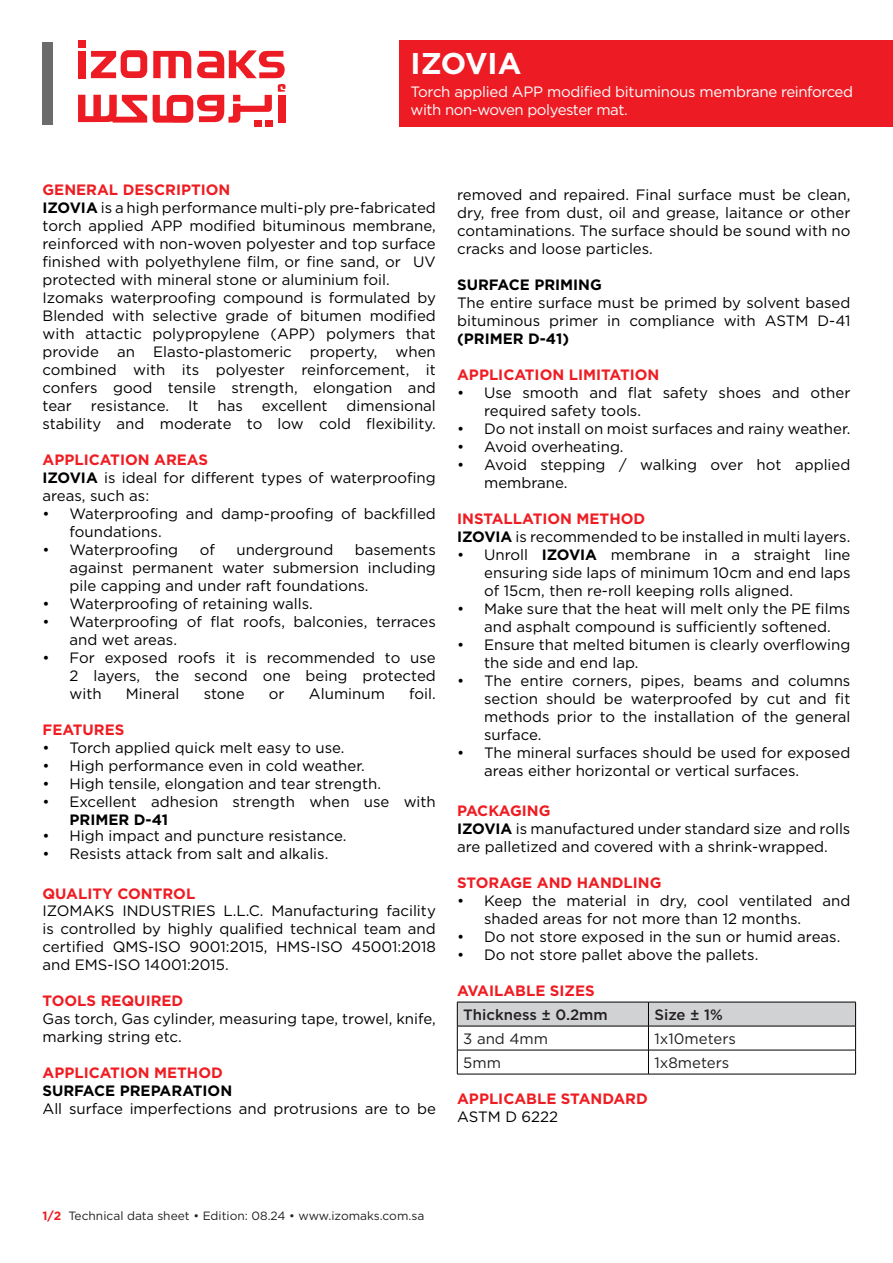
<style>
.page{position:relative;width:893px;height:1263px;background:#fff}
.page>*{position:absolute;margin:0;border:0;box-sizing:border-box;transform-origin:0 0}
.t1{font:700 30px "Gotham";color:#fff}
.t2{font:15px/18px "Gotham";color:#000}
.t3{font:700 15px "Gotham";color:#ee1d23}
.t4{font:15px/18px "Gotham";letter-spacing:-.03em;color:#fff}
.t5{font:700 15px "Gotham";color:#000}
.t6{font:15px "Gotham";color:#231f20}
.t7{font:500 15px "Gotham";color:#231f20}
.t8{font:12px "Gotham";color:#231f20}
.s1{font-weight:700}
.s2{font-weight:700;color:#ee1d23}
</style>
<div class="page">
<div style="left:43px;top:43px;width:10px;height:82px;background:#6a6c6c"></div>
<svg style="left:278px;top:84px;width:8px;height:8px"></svg>
<svg style="left:78px;top:95px;width:69px;height:28px"></svg>
<svg style="left:153px;top:51px;width:38px;height:27px"></svg>
<svg style="left:197px;top:50px;width:88px;height:28px"></svg>
<svg style="left:91px;top:50px;width:56px;height:28px"></svg>
<div style="left:278px;top:95px;width:7px;height:28px;background:#ed1c24"></div>
<div style="left:78px;top:51px;width:7px;height:27px;background:#ed1c24"></div>
<div style="left:78px;top:41px;width:7px;height:7px;background:#ed1c24"></div>
<svg style="left:153px;top:95px;width:119px;height:28px"></svg>
<div style="left:254px;top:120px;width:8px;height:7px;background:#ed1c24"></div>
<div style="left:265px;top:120px;width:8px;height:7px;background:#ed1c24"></div>
<div style="left:400px;top:41px;width:493px;height:86px;background:#ed1c24"></div>
<svg style="left:457px;top:1002px;width:399px;height:72px"></svg>
<hr style="left:457px;top:1074px;width:191px;height:1px;background:#000">
<hr style="left:648px;top:1074px;width:208px;height:1px;background:#000">
<p class="t1" style="left:411px;top:44px;width:112px">IZOVIA</p>
<p class="t4" style="left:411px;top:82px;width:444px">Torch applied APP modified bituminous membrane reinforced with non-woven polyester mat.</p>
<p class="t3" style="left:43px;top:180px;width:189px">GENERAL DESCRIPTION</p>
<p class="t2" style="left:43px;top:198px;width:395px;text-align:justify"><span class="s1">IZOVIA</span> is a high performance multi-ply pre-fabricated torch applied APP modified bituminous membrane, reinforced with non-woven polyester and top surface finished with polyethylene film, or fine sand, or UV protected with mineral stone or aluminium foil.</p>
<p class="t2" style="left:43px;top:288px;width:395px;text-align:justify">Izomaks waterproofing compound is formulated by Blended with selective grade of bitumen modified with attactic polypropylene (APP) polymers that provide an Elasto-plastomeric property, when combined with its polyester reinforcement, it confers good tensile strength, elongation and tear</p>
<p class="t2" style="left:43px;top:396px;width:395px;text-align:right">dimensional<br>stability and moderate to low cold flexibility.</p>
<p class="t3" style="left:43px;top:450px;width:167px">APPLICATION AREAS</p>
<p class="t2" style="left:43px;top:468px;width:395px"><span class="s1">IZOVIA</span> is ideal for different types of waterproofing areas, such as:</p>
<p class="t2" style="left:70px;top:504px;width:368px;text-indent:-27px">• Waterproofing and damp-proofing of backfilled foundations.</p>
<p class="t2" style="left:43px;top:540px;width:137px">• Waterproofing</p>
<p class="t2" style="left:200px;top:540px;width:17px">of</p>
<p class="t2" style="left:236px;top:540px;width:98px">underground</p>
<p class="t2" style="left:91px;top:396px;width:80px">resistance.</p>
<p class="t2" style="left:188px;top:396px;width:12px">It</p>
<p class="t2" style="left:217px;top:396px;width:27px">has</p>
<p class="t2" style="left:262px;top:396px;width:67px">excellent</p>
<p class="t2" style="left:70px;top:540px;width:368px;text-align:justify;text-indent:285px">basements against permanent water submersion including pile capping and under raft foundations.</p>
<p class="t2" style="left:43px;top:594px;width:272px">• Waterproofing of retaining walls.</p>
<p class="t2" style="left:70px;top:612px;width:368px;text-indent:-27px">• Waterproofing of flat roofs, balconies, terraces and wet areas.</p>
<p class="t2" style="left:70px;top:648px;width:368px;text-align:justify;text-indent:-27px">• For exposed roofs it is recommended to use 2 layers, the second one being protected with</p>
<p class="t2" style="left:126px;top:684px;width:55px">Mineral</p>
<p class="t2" style="left:204px;top:684px;width:42px">stone</p>
<p class="t2" style="left:269px;top:684px;width:17px">or</p>
<p class="t2" style="left:309px;top:684px;width:77px">Aluminum</p>
<p class="t2" style="left:409px;top:684px;width:28px">foil.</p>
<p class="t3" style="left:43px;top:720px;width:83px">FEATURES</p>
<p class="t2" style="left:43px;top:738px;width:304px">• Torch applied quick melt easy to use.</p>
<p class="t2" style="left:43px;top:756px;width:324px">• High performance even in cold weather.</p>
<p class="t2" style="left:43px;top:774px;width:340px">• High tensile, elongation and tear strength.</p>
<p class="t2" style="left:70px;top:792px;width:368px;text-indent:-27px">• Excellent adhesion strength when use with<br><span class="s1">PRIMER D-41</span></p>
<p class="t2" style="left:43px;top:827px;width:305px">• High impact and puncture resistance.</p>
<p class="t2" style="left:43px;top:845px;width:287px">• Resists attack from salt and alkalis.</p>
<p class="t3" style="left:43px;top:884px;width:154px">QUALITY CONTROL</p>
<p class="t2" style="left:43px;top:901px;width:395px;text-align:justify">IZOMAKS INDUSTRIES L.L.C. Manufacturing facility is controlled by highly qualified technical team and certified QMS-ISO 9001:2015, HMS-ISO 45001:2018 and EMS-ISO 14001:2015.</p>
<p class="t3" style="left:43px;top:990px;width:142px">TOOLS REQUIRED</p>
<p class="t2" style="left:43px;top:1009px;width:395px">Gas torch, Gas cylinder, measuring tape, trowel, knife, marking string etc.</p>
<p class="t3" style="left:43px;top:1062px;width:182px">APPLICATION METHOD</p>
<p class="t5" style="left:43px;top:1080px;width:191px">SURFACE PREPARATION</p>
<p class="t2" style="left:43px;top:1099px;width:395px">All surface imperfections and protrusions are to be</p>
<p class="t2" style="left:457px;top:186px;width:395px;text-align:justify">removed and repaired. Final surface must be clean, dry, free from dust, oil and grease, laitance or other contaminations. The surface should be sound with no cracks and loose particles.</p>
<p class="t5" style="left:457px;top:275px;width:146px">SURFACE PRIMING</p>
<p class="t2" style="left:457px;top:294px;width:395px;text-align:justify">The entire surface must be primed by solvent based bituminous primer in compliance with ASTM D-41 <span class="s1">(PRIMER D-41)</span></p>
<p class="t3" style="left:457px;top:365px;width:204px">APPLICATION LIMITATION</p>
<p class="t2" style="left:484px;top:384px;width:368px;text-indent:-27px">• Use smooth and flat safety shoes and other required safety tools.</p>
<p class="t2" style="left:457px;top:420px;width:395px">• Do not install on moist surfaces and rainy weather.</p>
<p class="t2" style="left:457px;top:438px;width:168px">• Avoid overheating.</p>
<p class="t2" style="left:484px;top:456px;width:368px;text-indent:-27px">• Avoid stepping / walking over hot applied membrane.</p>
<p class="t3" style="left:457px;top:509px;width:190px">INSTALLATION METHOD</p>
<p class="t2" style="left:457px;top:528px;width:395px"><span class="s1">IZOVIA</span> is recommended to be installed in multi layers.</p>
<p class="t2" style="left:484px;top:546px;width:368px;text-align:justify;text-indent:-27px">• Unroll <span class="s1">IZOVIA</span> membrane in a straight line ensuring side laps of minimum 10cm and end laps of 15cm, then re-roll keeping rolls aligned.</p>
<p class="t2" style="left:457px;top:600px;width:395px;text-align:center">• Make sure that the heat will melt only the PE films and asphalt compound is sufficiently softened.</p>
<p class="t2" style="left:484px;top:636px;width:368px;text-indent:-27px">• Ensure that melted bitumen is clearly overflowing the side and end lap.</p>
<p class="t2" style="left:484px;top:672px;width:368px;text-align:justify;text-indent:-27px">• The entire corners, pipes, beams and columns section should be waterproofed by cut and fit methods prior to the installation of the general surface.</p>
<p class="t2" style="left:484px;top:744px;width:368px;text-indent:-27px">• The mineral surfaces should be used for exposed areas either horizontal or vertical surfaces.</p>
<p class="t3" style="left:457px;top:800px;width:95px">PACKAGING</p>
<p class="t2" style="left:457px;top:819px;width:395px"><span class="s1">IZOVIA</span> is manufactured under standard size and rolls are palletized and covered with a shrink-wrapped.</p>
<p class="t3" style="left:457px;top:872px;width:206px">STORAGE AND HANDLING</p>
<p class="t2" style="left:484px;top:891px;width:368px;text-indent:-27px">• Keep the material in dry, cool ventilated and shaded areas for not more than 12 months.</p>
<p class="t2" style="left:457px;top:927px;width:385px">• Do not store exposed in the sun or humid areas.</p>
<p class="t2" style="left:457px;top:945px;width:303px">• Do not store pallet above the pallets.</p>
<p class="t3" style="left:457px;top:980px;width:139px">AVAILABLE SIZES</p>
<p class="t7" style="left:463px;top:1005px;width:146px">Thickness ± 0.2mm</p>
<p class="t7" style="left:654px;top:1005px;width:70px">Size ± 1%</p>
<p class="t6" style="left:463px;top:1029px;width:86px">3 and 4mm</p>
<p class="t6" style="left:654px;top:1029px;width:83px">1x10meters</p>
<p class="t6" style="left:463px;top:1053px;width:39px">5mm</p>
<p class="t6" style="left:654px;top:1053px;width:76px">1x8meters</p>
<p class="t3" style="left:457px;top:1089px;width:192px">APPLICABLE STANDARD</p>
<p class="t2" style="left:457px;top:1107px;width:103px">ASTM D 6222</p>
<p class="t8" style="left:43px;top:1208px;width:383px"><span class="s2">1/2</span> Technical data sheet • Edition: 08.24 • www.izomaks.com.sa</p>
</div>
